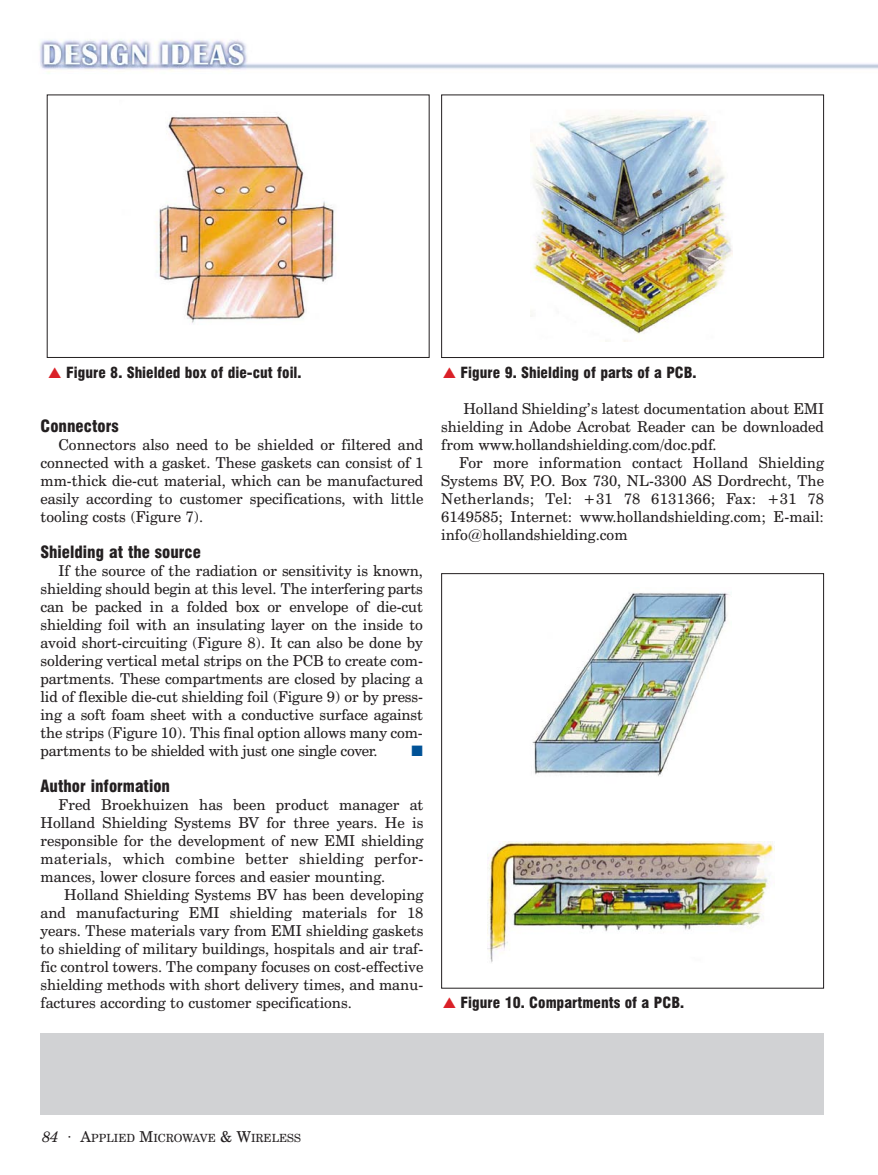
<style>
.page{position:relative;width:878px;height:1175px;background:#fff}
.page>*{position:absolute;margin:0;border:0;box-sizing:border-box;transform-origin:0 0}
.t1{font:900 condensed 16.5px "Swiss 721 BT";color:#231f20}
.t2{font:15px/18px "Century Schoolbook BT";color:#231f20;text-align:justify}
.t3{font:900 condensed 15px "Swiss 721 BT";color:#231f20}
.t4{font:15px "Zapf Dingbats";color:#015297}
.t5{font:11.25px "Century Schoolbook BT";color:#231f20}
.s1{color:#da2128}
.s2{font-style:italic;font-size:15px}
.s3{font-size:15px}
</style>
<div class="page">
<img style="left:39px;top:39px;width:839px;height:34px">
<img style="left:156px;top:116px;width:180px;height:207px">
<img style="left:530px;top:110px;width:202px;height:232px">
<div style="left:441px;top:94px;width:383px;height:264px;border:1px solid #231f20"></div>
<img style="left:532px;top:593px;width:197px;height:183px">
<img style="left:487px;top:841px;width:287px;height:122px">
<div style="left:40px;top:1033px;width:784px;height:81px;background:#d1d2d4"></div>
<p class="t3" style="left:48px;top:367px;width:255px"><span class="s1">▲</span> Figure 8. Shielded box of die-cut foil.</p>
<p class="t3" style="left:442px;top:367px;width:255px"><span class="s1">▲</span> Figure 9. Shielding of parts of a PCB.</p>
<p class="t1" style="left:40px;top:420px;width:80px">Connectors</p>
<p class="t2" style="left:40px;top:437px;width:384px;text-indent:18px">Connectors also need to be shielded or filtered and connected with a gasket. These gaskets can consist of 1 mm-thick die-cut material, which can be manufactured easily according to customer specifications, with little tooling costs (Figure 7).</p>
<p class="t1" style="left:40px;top:546px;width:162px">Shielding at the source</p>
<p class="t2" style="left:40px;top:563px;width:384px;text-indent:18px">If the source of the radiation or sensitivity is known, shielding should begin at this level. The interfering parts can be packed in a folded box or envelope of die-cut shielding foil with an insulating layer on the inside to avoid short-circuiting (Figure 8). It can also be done by soldering vertical metal strips on the PCB to create com&shy;partments. These compartments are closed by placing a lid of flexible die-cut shielding foil (Figure 9) or by press&shy;ing a soft foam sheet with a conductive surface against the strips (Figure 10). This final option allows many com&shy;partments to be shielded with just one single cover.</p>
<p class="t4" style="left:411px;top:744px;width:13px">■</p>
<p class="t1" style="left:40px;top:780px;width:131px">Author information</p>
<p class="t2" style="left:40px;top:797px;width:384px;text-indent:18px">Fred Broekhuizen has been product manager at Holland Shielding Systems BV for three years. He is responsible for the development of new EMI shielding materials, which combine better shielding perfor&shy;mances, lower closure forces and easier mounting.</p>
<p class="t2" style="left:40px;top:887px;width:384px;text-indent:24px">Holland Shielding Systems BV has been developing and manufacturing EMI shielding materials for 18 years. These materials vary from EMI shielding gaskets to shielding of military buildings, hospitals and air traf&shy;fic control towers. The company focuses on cost-effective shielding methods with short delivery times, and manu&shy;factures according to customer specifications.</p>
<p class="t2" style="left:441px;top:401px;width:384px;text-indent:22px">Holland Shielding’s latest documentation about EMI shielding in Adobe Acrobat Reader can be downloaded from www.hollandshielding.com/doc.pdf.</p>
<p class="t2" style="left:441px;top:455px;width:384px;text-indent:18px">For more information contact Holland Shielding Systems BV, P.O. Box 730, NL-3300 AS Dordrecht, The Netherlands; Tel: +31 78 6131366; Fax: +31 78<br>6149585; Internet: www.hollandshielding.com; E-mail: info@hollandshielding.com</p>
<p class="t3" style="left:442px;top:997px;width:243px"><span class="s1">▲</span> Figure 10. Compartments of a PCB.</p>
<p class="t5" style="left:42px;top:1133px;width:260px"><span class="s2">84 ·</span> <span class="s3">A</span>PPLIED <span class="s3">M</span>ICROWAVE <span class="s3">&amp; W</span>IRELESS</p>
</div>
